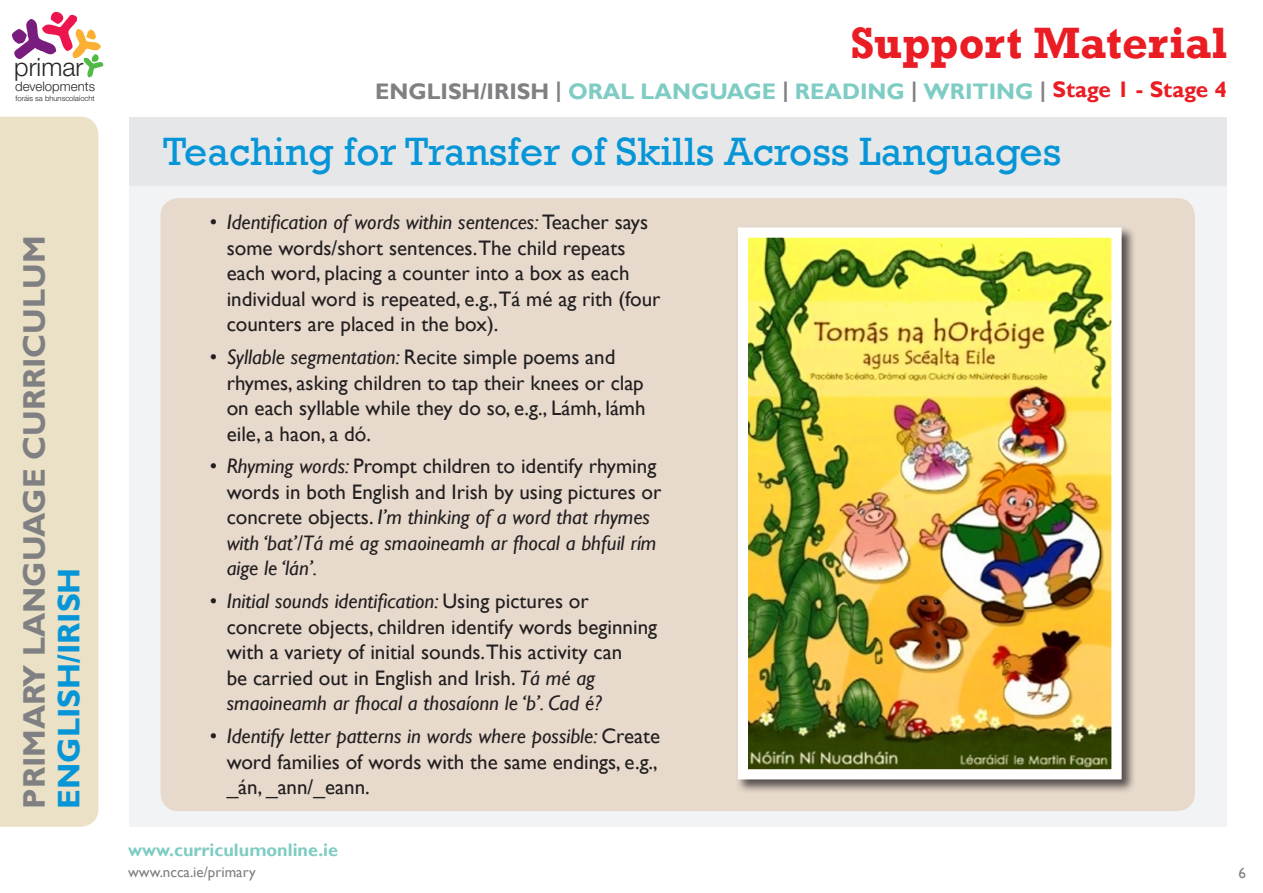
<style>
.page{position:relative;width:1263px;height:893px;background:#fff}
.page>*{position:absolute;margin:0;border:0;box-sizing:border-box;transform-origin:0 0}
.t1{font:700 45px "Rockwell";color:#ea1d25}
.t2{font:40.5px "Rockwell";color:#0696d7}
.t3{font:700 31.2px/34.5px "Gill Sans";color:#808083}
.t4{font:300 25.2px "Helvetica Neue";color:#262324}
.t5{font:700 22.5px "Gill Sans";color:#7eccc3}
.t6{font:21px/25.5px "Gill Sans";color:#231f20}
.t7{font:italic 21px/25.5px "Gill Sans";color:#231f20}
.t8{font:700 18px "Gill Sans";color:#7eccc3}
.t9{font:15px "Gill Sans";color:#808083}
.t10{font:15px "Gill Sans";color:#808285}
.t11{font:300 13.2px "Helvetica Neue";color:#262324}
.t12{font:300 7.65px "Helvetica Neue";color:#262324}
.s1{color:#0696d7}
.s2{color:#808083}
.s3{color:#ea1d25}
.s4{font-style:italic}
.s5{font-style:normal}
</style>
<div class="page">
<div style="left:130px;top:117px;width:1097px;height:710px;background:#f2f3f4"></div>
<div style="left:130px;top:117px;width:1097px;height:68px;background:#e6e7e9"></div>
<div style="left:0;top:117px;width:98px;height:710px;background:#eae1c6"></div>
<svg style="left:12px;top:12px;width:92px;height:65px"></svg>
<div style="left:161px;top:198px;width:1034px;height:613px;background:#e7dacc;border-radius:18px"></div>
<div style="left:735px;top:225px;width:401px;height:568px;background:#231f20;opacity:.75"></div>
<img style="left:749px;top:238px;width:362px;height:530px">
<div style="left:738px;top:227px;width:384px;height:552px;border:10px solid #fff"></div>
<p class="t4" style="left:14px;top:52px;width:71px">primar</p>
<p class="t11" style="left:15px;top:79px;width:81px">developments</p>
<p class="t12" style="left:15px;top:93px;width:81px">foráis sa bhunscolaíocht</p>
<p class="t3" style="left:18px;top:809px;width:575px;rotate:-90deg">PRIMARY LANGUAGE CURRICULUM<br><span class="s1">ENGLISH/IRISH</span></p>
<p class="t1" style="left:850px;top:16px;width:378px">Support Material</p>
<p class="t5" style="left:375px;top:78px;width:853px"><span class="s2">ENGLISH/IRISH |</span> ORAL LANGUAGE <span class="s2">|</span> READING <span class="s2">|</span> WRITING <span class="s2">|</span> <span class="s3">Stage 1 - Stage 4</span></p>
<p class="t2" style="left:163px;top:128px;width:900px">Teaching for Transfer of Skills Across Languages</p>
<p class="t6" style="left:227px;top:210px;width:435px;text-indent:-17px">• <span class="s4">Identification of words within sentences:</span> Teacher says some words/short sentences.The child repeats each word, placing a counter into a box as each individual word is repeated, e.g.,Tá mé ag rith (four counters are placed in the box).</p>
<p class="t6" style="left:227px;top:345px;width:420px;text-indent:-17px">• <span class="s4">Syllable segmentation:</span> Recite simple poems and rhymes, asking children to tap their knees or clap on each syllable while they do so, e.g., Lámh, lámh eile, a haon, a dó.</p>
<p class="t7" style="left:227px;top:454px;width:436px;text-indent:-17px"><span class="s5">•</span> Rhyming words: <span class="s5">Prompt children to identify rhyming words in both English and Irish by using pictures or concrete objects.</span> I’m thinking of a word that rhymes with ‘bat’/Tá mé ag smaoineamh ar fhocal a bhfuil rím aige le ‘lán’.</p>
<p class="t6" style="left:227px;top:589px;width:432px;text-indent:-17px">• <span class="s4">Initial sounds identification:</span> Using pictures or concrete objects, children identify words beginning with a variety of initial sounds.This activity can<br>be carried out in English and Irish. <span class="s4">Tá mé ag smaoineamh ar fhocal a thosaíonn le ‘b’. Cad é?</span></p>
<p class="t6" style="left:227px;top:724px;width:435px;text-align:justify;text-indent:-17px">• <span class="s4">Identify letter patterns in words where possible:</span> Create word families of words with the same endings, e.g., _án, _ann/_eann.</p>
<p class="t8" style="left:128px;top:839px;width:211px">www.curriculumonline.ie</p>
<p class="t9" style="left:128px;top:863px;width:129px">www.ncca.ie/primary</p>
<p class="t10" style="left:1238px;top:864px;width:9px">6</p>
</div>
